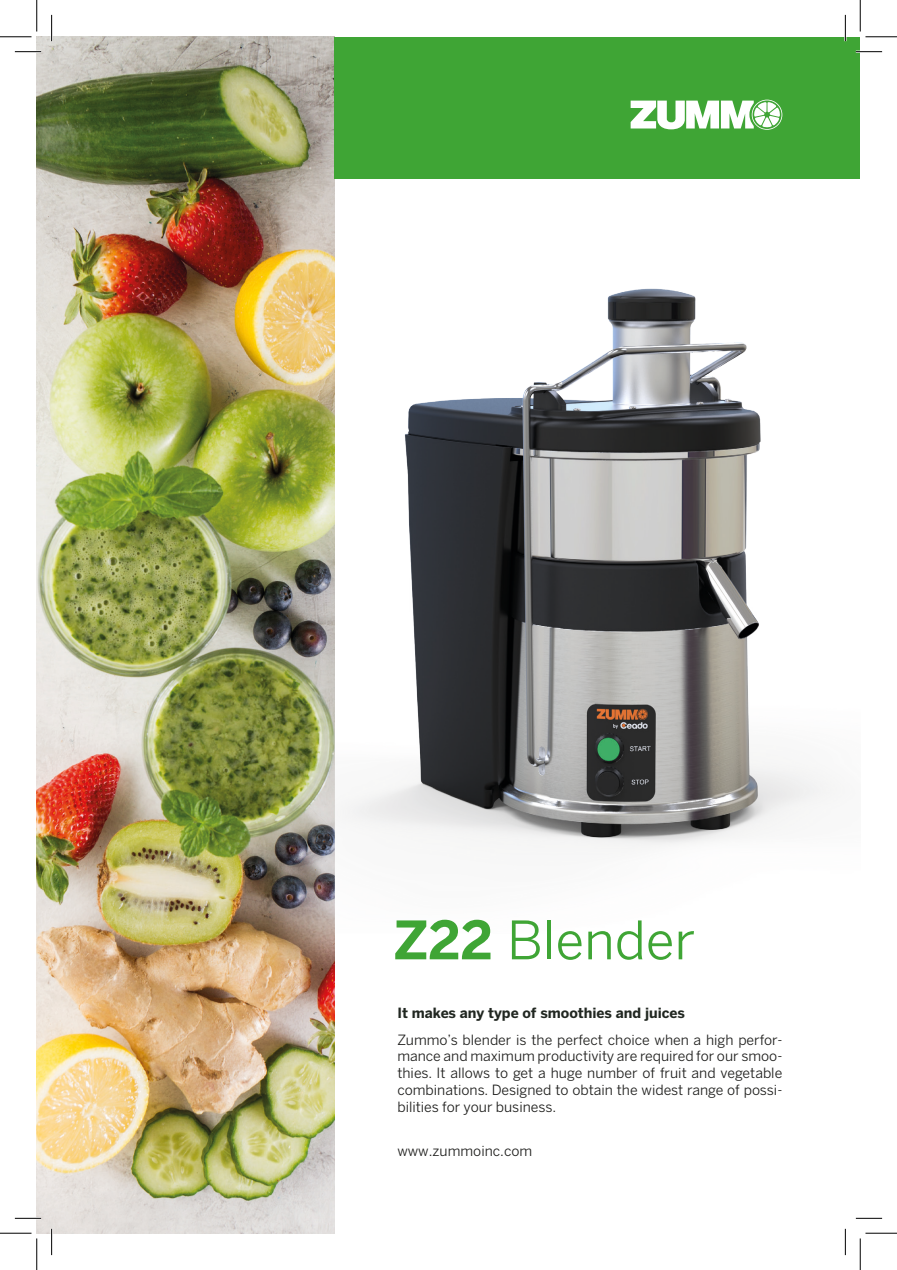
<style>
.page{position:relative;width:897px;height:1270px;background:#fff}
.page>*{position:absolute;margin:0;border:0;box-sizing:border-box;transform-origin:0 0}
.t1{font:52.5px "Benton Sans";color:#3fa535}
.t2{font:14px/16.8px "Benton Sans";color:#1d1d1b;text-align:justify}
.t3{font:700 14px "Benton Sans";color:#212721}
.s1{font-weight:700}
</style>
<div class="page">
<img style="left:37px;top:37px;width:297px;height:1195px">
<img style="left:334px;top:268px;width:498px;height:765px">
<div style="left:334px;top:37px;width:526px;height:141px;background:#3fa535"></div>
<svg style="left:631px;top:100px;width:151px;height:30px"></svg>
<hr style="left:15px;top:51px;width:26px;height:2px;background:#fff">
<hr style="left:856px;top:51px;width:26px;height:2px;background:#fff">
<hr style="left:15px;top:1216px;width:26px;height:2px;background:#fff">
<hr style="left:51px;top:15px;width:2px;height:26px;background:#fff">
<hr style="left:51px;top:1228px;width:2px;height:26px;background:#fff">
<hr style="left:844px;top:15px;width:2px;height:26px;background:#fff">
<svg style="left:15px;top:51px;width:26px;height:1px"></svg>
<svg style="left:856px;top:51px;width:26px;height:1px"></svg>
<svg style="left:15px;top:1217px;width:26px;height:1px"></svg>
<svg style="left:856px;top:1217px;width:26px;height:1px"></svg>
<svg style="left:51px;top:15px;width:1px;height:26px"></svg>
<svg style="left:51px;top:1228px;width:1px;height:26px"></svg>
<svg style="left:845px;top:15px;width:1px;height:26px"></svg>
<svg style="left:845px;top:1228px;width:1px;height:26px"></svg>
<hr style="left:0;top:36px;width:32px;height:1px;background:#000">
<hr style="left:865px;top:36px;width:32px;height:1px;background:#000">
<hr style="left:0;top:1232px;width:32px;height:1px;background:#000">
<hr style="left:865px;top:1232px;width:32px;height:1px;background:#000">
<hr style="left:36px;top:0;width:1px;height:32px;background:#000">
<hr style="left:36px;top:1238px;width:1px;height:31px;background:#000">
<hr style="left:860px;top:0;width:1px;height:32px;background:#000">
<hr style="left:860px;top:1238px;width:1px;height:31px;background:#000">
<p class="t1" style="left:394px;top:908px;width:303px"><span class="s1">Z22</span> Blender</p>
<p class="t3" style="left:397px;top:1004px;width:289px">It makes any type of smoothies and juices</p>
<p class="t2" style="left:397px;top:1030px;width:386px">Zummo’s blender is the perfect choice when a high perfor&shy;mance and maximum productivity are required for our smoo&shy;thies. It allows to get a huge number of fruit and vegetable combinations. Designed to obtain the widest range of possi&shy;bilities for your business.</p>
<p class="t2" style="left:397px;top:1142px;width:136px">www.zummoinc.com</p>
</div>
